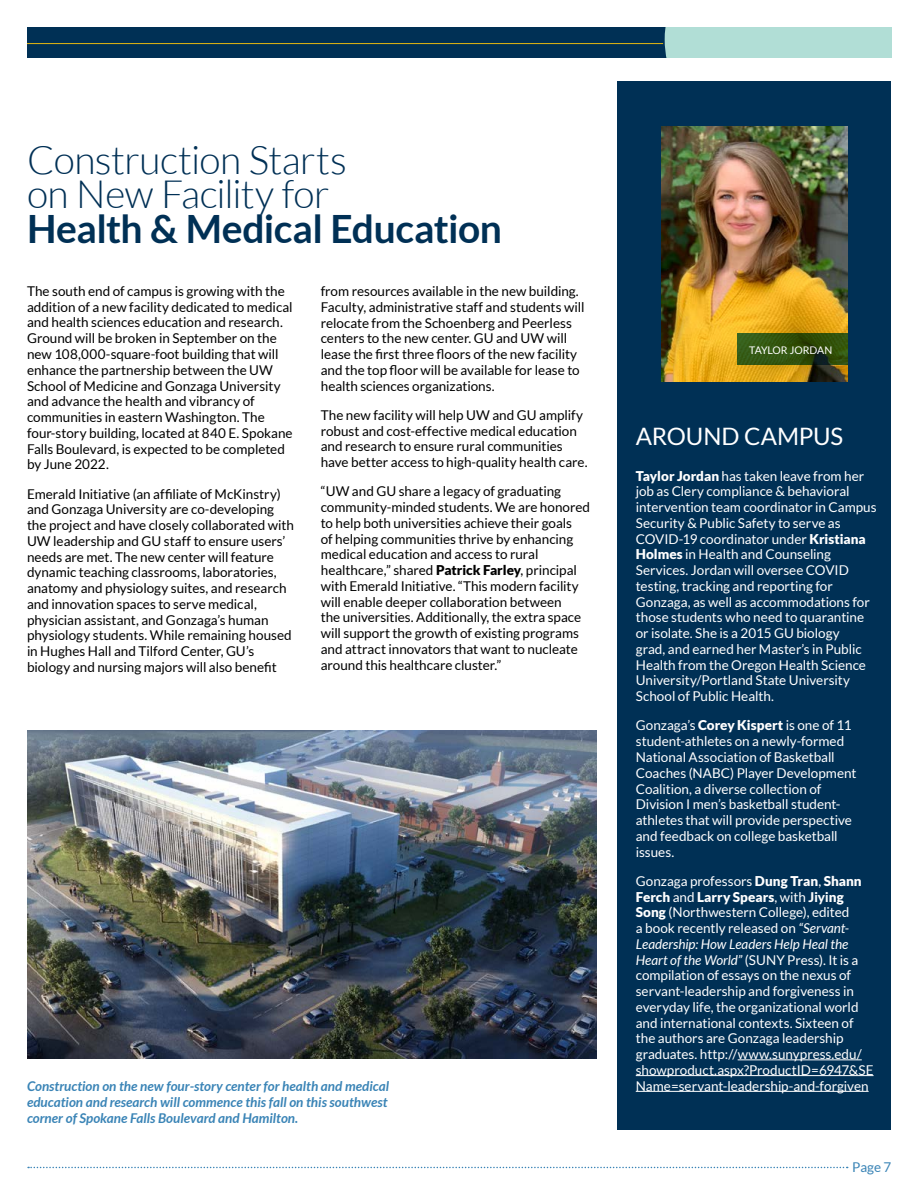
<style>
.page{position:relative;width:918px;height:1188px;background:#fff}
.page>*{position:absolute;margin:0;border:0;box-sizing:border-box;transform-origin:0 0}
.t1{font:300 39px/34.5px "Lato";letter-spacing:-.015em;color:#003055}
.t2{font:700 39px "Lato";letter-spacing:-.015em;color:#003055}
.t3{font:24px "Lato";letter-spacing:-.005em;color:#fff}
.t4{font:13.5px/15.8px "Lato";letter-spacing:-.005em;color:#000}
.t5{font:13.5px/15.8px "Lato";letter-spacing:-.005em;color:#fff}
.t6{font:italic 700 13.5px/16.2px "Lato";color:#3a84b6;text-align:justify}
.t7{font:13.5px "Lato";color:#3a84b6}
.t8{font:10.5px "Lato";color:#fff}
.s1{font-weight:900}
.s2{font-weight:800}
.s3{font-style:italic}
</style>
<div class="page">
<svg style="left:28px;top:1167px;width:820px;height:1px"></svg>
<div style="left:27px;top:27px;width:864px;height:30px;background:#003055"></div>
<div style="left:665px;top:27px;width:226px;height:30px;background:#b1ded6"></div>
<img style="left:27px;top:730px;width:569px;height:328px">
<hr style="left:27px;top:43px;width:636px;height:1px;background:#e6b711">
<div style="left:617px;top:81px;width:274px;height:1049px;background:#003055"></div>
<hr style="left:738px;top:1059px;width:124px;height:1px;background:#fff">
<hr style="left:636px;top:1075px;width:238px;height:1px;background:#fff">
<hr style="left:636px;top:1091px;width:233px;height:1px;background:#fff">
<img style="left:661px;top:126px;width:186px;height:255px">
<svg style="left:737px;top:333px;width:110px;height:32px;background:#2f500f"></svg>
<h1 class="t1" style="left:27px;top:143px;width:321px">Construction Starts on New Facility for</h1>
<h1 class="t2" style="left:27px;top:206px;width:476px">Health &amp; Medical Education</h1>
<p class="t4" style="left:27px;top:283px;width:267px">The south end of campus is growing with the addition of a new facility dedicated to medical and health sciences education and research.<br>Ground will be broken in September on the new 108,000-square-foot building that will enhance the partnership between the UW School of Medicine and Gonzaga University and advance the health and vibrancy of communities in eastern Washington. The four-story building, located at 840 E. Spokane Falls Boulevard, is expected to be completed by June 2022.</p>
<p class="t4" style="left:27px;top:486px;width:269px">Emerald Initiative (an affiliate of McKinstry) and Gonzaga University are co-developing the project and have closely collaborated with UW leadership and GU staff to ensure users’ needs are met. The new center will feature dynamic teaching classrooms, laboratories, anatomy and physiology suites, and research and innovation spaces to serve medical, physician assistant, and Gonzaga’s human physiology students. While remaining housed in Hughes Hall and Tilford Center, GU’s biology and nursing majors will also benefit</p>
<p class="t4" style="left:321px;top:283px;width:265px">from resources available in the new building.<br>Faculty, administrative staff and students will relocate from the Schoenberg and Peerless centers to the new center. GU and UW will lease the first three floors of the new facility and the top floor will be available for lease to health sciences organizations.</p>
<p class="t4" style="left:321px;top:407px;width:268px">The new facility will help UW and GU amplify robust and cost-effective medical education and research to ensure rural communities have better access to high-quality health care.</p>
<p class="t4" style="left:321px;top:484px;width:271px">“UW and GU share a legacy of graduating community-minded students. We are honored to help both universities achieve their goals<br>of helping communities thrive by enhancing medical education and access to rural healthcare,” shared <span class="s1">Patrick Farley</span>, principal with Emerald Initiative. “This modern facility will enable deeper collaboration between<br>the universities. Additionally, the extra space will support the growth of existing programs and attract innovators that want to nucleate around this healthcare cluster.”</p>
<p class="t6" style="left:27px;top:1078px;width:364px">Construction on the new four-story center for health and medical education and research will commence this fall on this southwest corner of Spokane Falls Boulevard and Hamilton.</p>
<p class="t8" style="left:749px;top:344px;width:85px">TAYLOR JORDAN</p>
<h2 class="t3" style="left:636px;top:423px;width:209px">AROUND CAMPUS</h2>
<p class="t5" style="left:636px;top:468px;width:242px"><span class="s1">Taylor Jordan</span> has taken leave from her job as Clery compliance &amp; behavioral intervention team coordinator in Campus Security &amp; Public Safety to serve as COVID-19 coordinator under <span class="s1">Kristiana Holmes</span> in Health and Counseling Services. Jordan will oversee COVID testing, tracking and reporting for Gonzaga, as well as accommodations for those students who need to quarantine or isolate. She is a 2015 GU biology<br>grad, and earned her Master’s in Public Health from the Oregon Health Science University/Portland State University School of Public Health.</p>
<p class="t5" style="left:636px;top:718px;width:222px">Gonzaga’s <span class="s1">Corey Kispert</span> is one of 11 student-athletes on a newly-formed National Association of Basketball Coaches (NABC) Player Development Coalition, a diverse collection of Division I men’s basketball student&shy;athletes that will provide perspective and feedback on college basketball issues.</p>
<p class="t5" style="left:636px;top:873px;width:239px">Gonzaga professors <span class="s1">Dung Tran</span>, <span class="s1">Shann Ferch</span> and <span class="s1">Larry Spears</span>, with <span class="s2">Jiyi</span><span class="s1">ng Song</span> (Northwestern College), edited<br>a book recently released on <span class="s3">“Servant-Leadership: How Leaders Help Heal the Heart of the World”</span> (SUNY Press). It is a compilation of essays on the nexus of servant-leadership and forgiveness in everyday life, the organizational world and international contexts. Sixteen of the authors are Gonzaga leadership graduates. http://www.sunypress.edu/ showproduct.aspx?ProductID=6947&amp;SE Name=servant-leadership-and-forgiven</p>
<p class="t7" style="left:852px;top:1159px;width:41px">Page 7</p>
</div>
